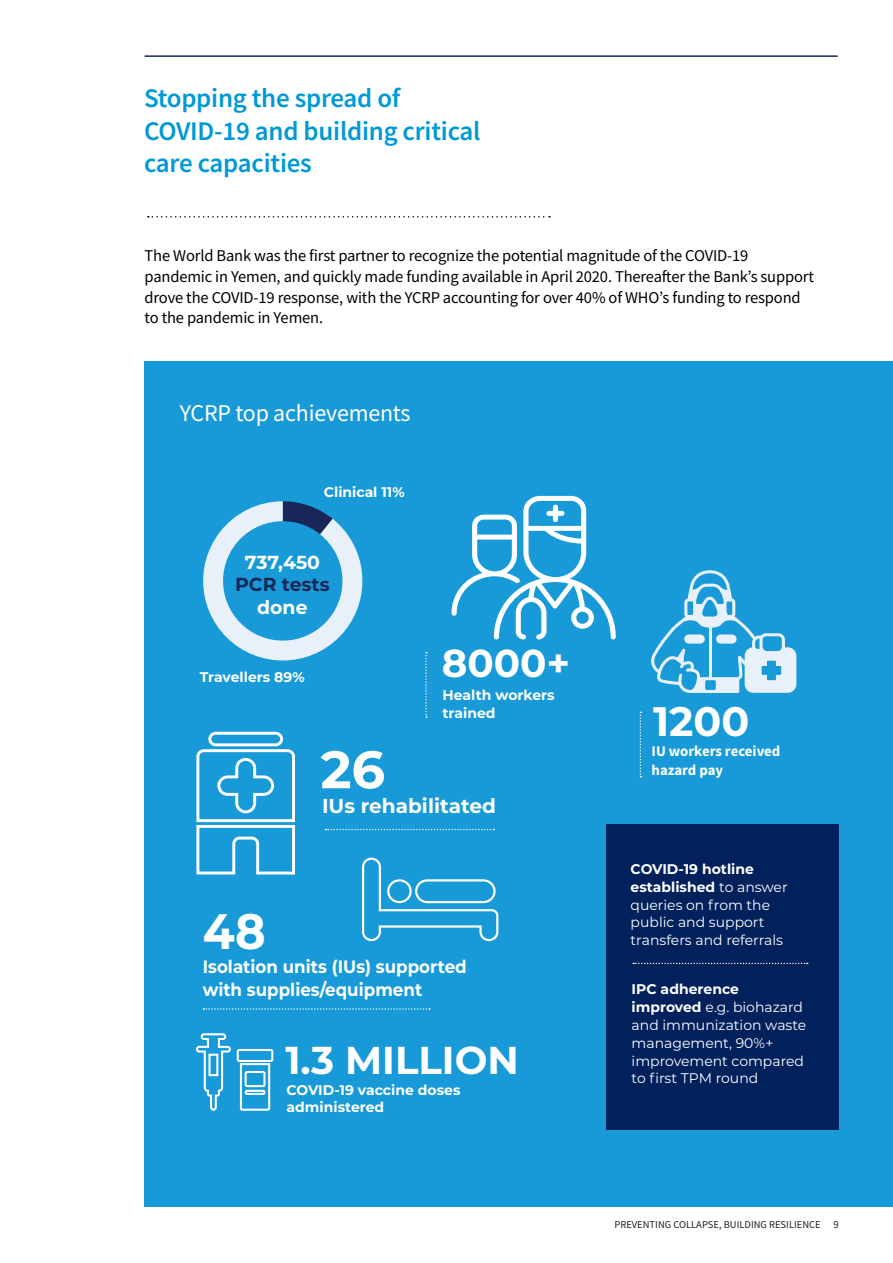
<style>
.page{position:relative;width:893px;height:1263px;background:#fff}
.page>*{position:absolute;margin:0;border:0;box-sizing:border-box;transform-origin:0 0}
.t1{font:700 52.65px "Montserrat";color:#fff}
.t2{font:700 49.8px "Montserrat";color:#fff;scale:.93 1}
.t3{font:700 41.1px "Montserrat";color:#fff}
.t4{font:700 38.85px "Montserrat";color:#fff}
.t5{font:600 27px/32.4px "Source Sans Pro";letter-spacing:-.01em;color:#0099d6}
.t6{font:24px "Source Sans Pro";letter-spacing:-.01em;color:#fff}
.t7{font:700 20.1px "Montserrat";color:#fff}
.t8{font:700 18.9px/22.5px "Montserrat";color:#fff;text-align:center}
.t9{font:700 17.85px/22.8px "Montserrat";color:#fff;scale:.93 1}
.t10{font:16.5px/20.5px "Source Sans Pro";letter-spacing:-.01em;color:#000001}
.t11{font:700 14.85px/18.9px "Source Sans Pro";color:#fff}
.t12{font:13.95px/17.9px "Montserrat";color:#fff}
.t13{font:700 13.95px/17.9px "Montserrat";color:#fff}
.t14{font:10.5px "Source Sans Pro";color:#231f20}
.s1{color:#182757}
.s2{font-weight:700}
</style>
<div class="page">
<div style="left:144px;top:361px;width:749px;height:846px;background:#179ad7"></div>
<svg style="left:451px;top:496px;width:165px;height:143px"></svg>
<svg style="left:203px;top:501px;width:160px;height:160px"></svg>
<div style="left:237px;top:1049px;width:36px;height:13px;border:2px solid #fff;border-radius:2px"></div>
<svg style="left:239px;top:1063px;width:32px;height:48px"></svg>
<svg style="left:196px;top:1033px;width:35px;height:78px"></svg>
<div style="left:606px;top:824px;width:232px;height:306px;background:#00215c"></div>
<svg style="left:633px;top:963px;width:175px;height:1px"></svg>
<svg style="left:651px;top:570px;width:145px;height:123px"></svg>
<div style="left:208px;top:732px;width:75px;height:14px;border:3px solid #fff;border-radius:6px"></div>
<svg style="left:196px;top:749px;width:99px;height:126px"></svg>
<svg style="left:362px;top:857px;width:137px;height:85px"></svg>
<svg style="left:326px;top:829px;width:168px;height:1px"></svg>
<svg style="left:203px;top:1008px;width:227px;height:2px"></svg>
<svg style="left:425px;top:652px;width:2px;height:66px"></svg>
<svg style="left:640px;top:712px;width:1px;height:65px"></svg>
<svg style="left:148px;top:216px;width:402px;height:2px"></svg>
<hr style="left:145px;top:55px;width:693px;height:2px;background:#172957">
<p class="t5" style="left:144px;top:82px;width:338px">Stopping the spread of<br>COVID-19 and building critical care capacities</p>
<p class="t10" style="left:145px;top:246px;width:671px">The World Bank was the first partner to recognize the potential magnitude of the COVID-19 pandemic in Yemen, and quickly made funding available in April 2020. Thereafter the Bank’s support drove the COVID-19 response, with the YCRP accounting for over 40% of WHO’s funding to respond to the pandemic in Yemen.</p>
<p class="t6" style="left:180px;top:398px;width:232px">YCRP top achievements</p>
<p class="t13" style="left:324px;top:482px;width:82px">Clinical 11%</p>
<p class="t8" style="left:235px;top:550px;width:96px">737,450<br><span class="s1">PCR tests </span>done</p>
<p class="t13" style="left:200px;top:667px;width:106px">Travellers 89%</p>
<p class="t1" style="left:320px;top:732px;width:66px">26</p>
<p class="t4" style="left:442px;top:635px;width:130px">8000+</p>
<p class="t13" style="left:442px;top:685px;width:114px">Health workers trained</p>
<p class="t2" style="left:203px;top:895px;width:69px">48</p>
<p class="t7" style="left:322px;top:791px;width:176px">IUs rehabilitated</p>
<p class="t9" style="left:203px;top:954px;width:285px">Isolation units (IUs) supported with supplies/equipment</p>
<p class="t4" style="left:285px;top:1032px;width:235px">1.3 MILLION</p>
<p class="t13" style="left:287px;top:1080px;width:175px">COVID-19 vaccine doses administered</p>
<p class="t3" style="left:653px;top:692px;width:98px">1200</p>
<p class="t11" style="left:651px;top:741px;width:130px">IU workers received hazard pay</p>
<p class="t12" style="left:631px;top:859px;width:159px"><span class="s2">COVID-19 hotline established</span> to answer queries on from the public and support transfers and referrals</p>
<p class="t12" style="left:632px;top:980px;width:176px"><span class="s2">IPC adherence improved</span> e.g. biohazard and immunization waste management, 90%+ improvement compared to first TPM round</p>
<p class="t14" style="left:614px;top:1218px;width:226px">PREVENTING COLLAPSE, BUILDING RESILIENCE 9</p>
</div>
